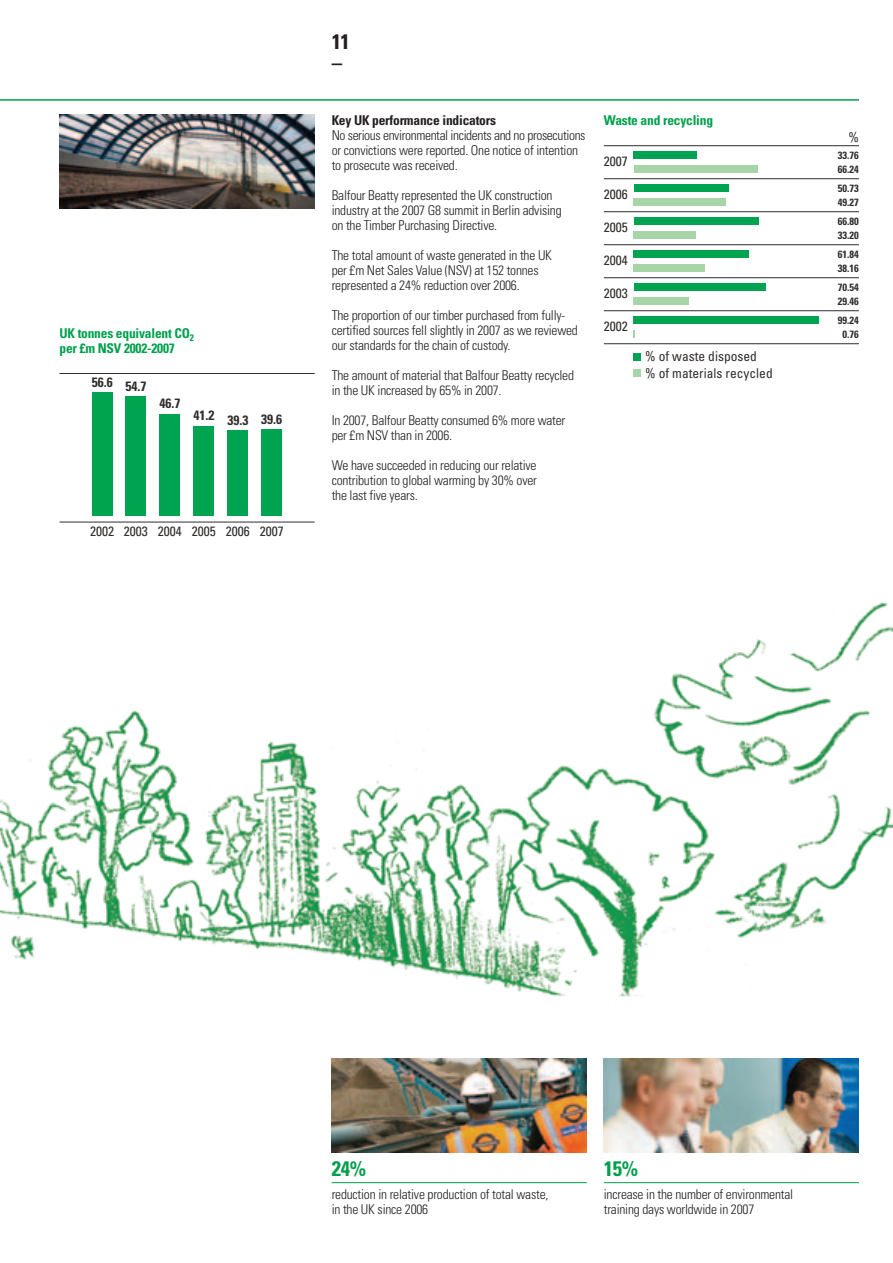
<style>
.page{position:relative;width:893px;height:1263px;background:#fff}
.page>*{position:absolute;margin:0;border:0;box-sizing:border-box;transform-origin:0 0}
.t1{font:700 condensed 21px "Univers";color:#009f4c}
.t2{font:700 condensed 21px/21px "Univers";color:#231f20}
.t3{font:300 condensed 13.5px/15px "Univers";letter-spacing:-.015em;color:#231f20}
.t4{font:13.5px/16.5px "Univers Condensed+KSJDOO";color:#302d2b}
.t5{font:700 condensed 13.5px/15px "Univers";letter-spacing:-.015em;color:#009f4c}
.t6{font:700 condensed 13.5px "Univers";letter-spacing:-.015em;color:#231f20}
.t7{font:13.5px "Univers Condensed Bold+EQHXXU";color:#302d2b}
.t8{font:13.5px "Univers Condensed+QPDMMS";color:#302d2b}
.t9{font:10.5px/14px "Univers Condensed Bold+NCSSVR";color:#302d2b}
</style>
<div class="page">
<img style="left:0;top:602px;width:893px;height:395px">
<div style="left:262px;top:429px;width:20px;height:87px;background:#00a34f"></div>
<div style="left:228px;top:430px;width:20px;height:86px;background:#00a34f"></div>
<div style="left:194px;top:426px;width:20px;height:90px;background:#00a34f"></div>
<div style="left:160px;top:414px;width:20px;height:102px;background:#00a34f"></div>
<div style="left:126px;top:396px;width:20px;height:120px;background:#00a34f"></div>
<div style="left:92px;top:392px;width:20px;height:124px;background:#00a34f"></div>
<hr style="left:60px;top:373px;width:255px;height:1px;background:#302d2b">
<hr style="left:60px;top:522px;width:255px;height:1px;background:#302d2b">
<div style="left:634px;top:166px;width:123px;height:7px;background:#a7d5a7"></div>
<div style="left:634px;top:199px;width:92px;height:7px;background:#a7d5a7"></div>
<div style="left:634px;top:232px;width:62px;height:7px;background:#a7d5a7"></div>
<div style="left:634px;top:265px;width:71px;height:7px;background:#a7d5a7"></div>
<div style="left:634px;top:298px;width:55px;height:7px;background:#a7d5a7"></div>
<div style="left:634px;top:152px;width:63px;height:7px;background:#00a34f"></div>
<div style="left:634px;top:185px;width:94px;height:7px;background:#00a34f"></div>
<div style="left:634px;top:218px;width:124px;height:7px;background:#00a34f"></div>
<div style="left:634px;top:251px;width:115px;height:7px;background:#00a34f"></div>
<div style="left:634px;top:284px;width:131px;height:7px;background:#00a34f"></div>
<div style="left:634px;top:317px;width:185px;height:7px;background:#00a34f"></div>
<hr style="left:604px;top:145px;width:255px;height:1px;background:#302d2b">
<hr style="left:604px;top:178px;width:255px;height:1px;background:#302d2b">
<hr style="left:604px;top:211px;width:255px;height:1px;background:#302d2b">
<hr style="left:604px;top:244px;width:255px;height:1px;background:#302d2b">
<hr style="left:604px;top:277px;width:255px;height:1px;background:#302d2b">
<hr style="left:604px;top:310px;width:255px;height:1px;background:#302d2b">
<hr style="left:604px;top:343px;width:255px;height:1px;background:#302d2b">
<div style="left:634px;top:353px;width:7px;height:7px;background:#00a34f"></div>
<div style="left:634px;top:369px;width:7px;height:8px;background:#a7d5a7"></div>
<hr style="left:0;top:99px;width:859px;height:2px;background:#009f4c">
<img style="left:332px;top:1059px;width:255px;height:93px">
<hr style="left:332px;top:1182px;width:255px;height:1px;background:#009f4c">
<img style="left:604px;top:1059px;width:255px;height:93px">
<hr style="left:604px;top:1182px;width:255px;height:1px;background:#009f4c">
<img style="left:60px;top:115px;width:255px;height:93px">
<p class="t5" style="left:60px;top:327px;width:136px">UK tonnes equivalent CO<sub>2 </sub>per £m NSV 2002-2007</p>
<p class="t7" style="left:92px;top:374px;width:22px">56.6</p>
<p class="t7" style="left:126px;top:378px;width:22px">54.7</p>
<p class="t7" style="left:160px;top:395px;width:22px">46.7</p>
<p class="t7" style="left:193px;top:407px;width:22px">41.2</p>
<p class="t7" style="left:227px;top:411px;width:56px">39.3 39.6</p>
<p class="t8" style="left:90px;top:523px;width:195px">2002 2003 2004 2005 2006 2007</p>
<h1 class="t2" style="left:332px;top:33px;width:20px">11 –</h1>
<p class="t6" style="left:332px;top:116px;width:166px">Key UK performance indicators</p>
<p class="t3" style="left:332px;top:130px;width:255px">No serious environmental incidents and no prosecutions or convictions were reported. One notice of intention to prosecute was received.</p>
<p class="t3" style="left:332px;top:190px;width:232px">Balfour Beatty represented the UK construction industry at the 2007 G8 summit in Berlin advising on the Timber Purchasing Directive.</p>
<p class="t3" style="left:332px;top:250px;width:222px">The total amount of waste generated in the UK per £m Net Sales Value (NSV) at 152 tonnes represented a 24% reduction over 2006.</p>
<p class="t3" style="left:332px;top:310px;width:248px">The proportion of our timber purchased from fully&shy;certified sources fell slightly in 2007 as we reviewed our standards for the chain of custody.</p>
<p class="t3" style="left:332px;top:370px;width:244px">The amount of material that Balfour Beatty recycled in the UK increased by 65% in 2007.</p>
<p class="t3" style="left:332px;top:415px;width:235px">In 2007, Balfour Beatty consumed 6% more water per £m NSV than in 2006.</p>
<p class="t3" style="left:332px;top:460px;width:207px;text-align:justify">We have succeeded in reducing our relative contribution to global warming by 30% over the last five years.</p>
<p class="t5" style="left:604px;top:115px;width:111px">Waste and recycling</p>
<p class="t4" style="left:604px;top:153px;width:25px">2007</p>
<p class="t4" style="left:604px;top:186px;width:25px">2006</p>
<p class="t4" style="left:604px;top:219px;width:25px">2005</p>
<p class="t4" style="left:604px;top:252px;width:25px">2004</p>
<p class="t4" style="left:604px;top:285px;width:25px">2003</p>
<p class="t4" style="left:604px;top:318px;width:25px">2002</p>
<p class="t4" style="left:645px;top:348px;width:129px">% of waste disposed<br>% of materials recycled</p>
<p class="t4" style="left:848px;top:129px;width:12px">%</p>
<p class="t9" style="left:838px;top:148px;width:22px">33.76<br>66.24</p>
<p class="t9" style="left:838px;top:181px;width:22px">50.73<br>49.27</p>
<p class="t9" style="left:838px;top:214px;width:22px">66.80<br>33.20</p>
<p class="t9" style="left:838px;top:247px;width:22px">61.84<br>38.16</p>
<p class="t9" style="left:838px;top:280px;width:22px">70.54<br>29.46</p>
<p class="t9" style="left:838px;top:313px;width:22px;text-align:center">99.24<br>0.76</p>
<h1 class="t1" style="left:332px;top:1161px;width:36px">24%</h1>
<p class="t3" style="left:332px;top:1188px;width:218px">reduction in relative production of total waste, in the UK since 2006</p>
<h1 class="t1" style="left:604px;top:1161px;width:36px">15%</h1>
<p class="t3" style="left:604px;top:1188px;width:191px">increase in the number of environmental training days worldwide in 2007</p>
</div>
